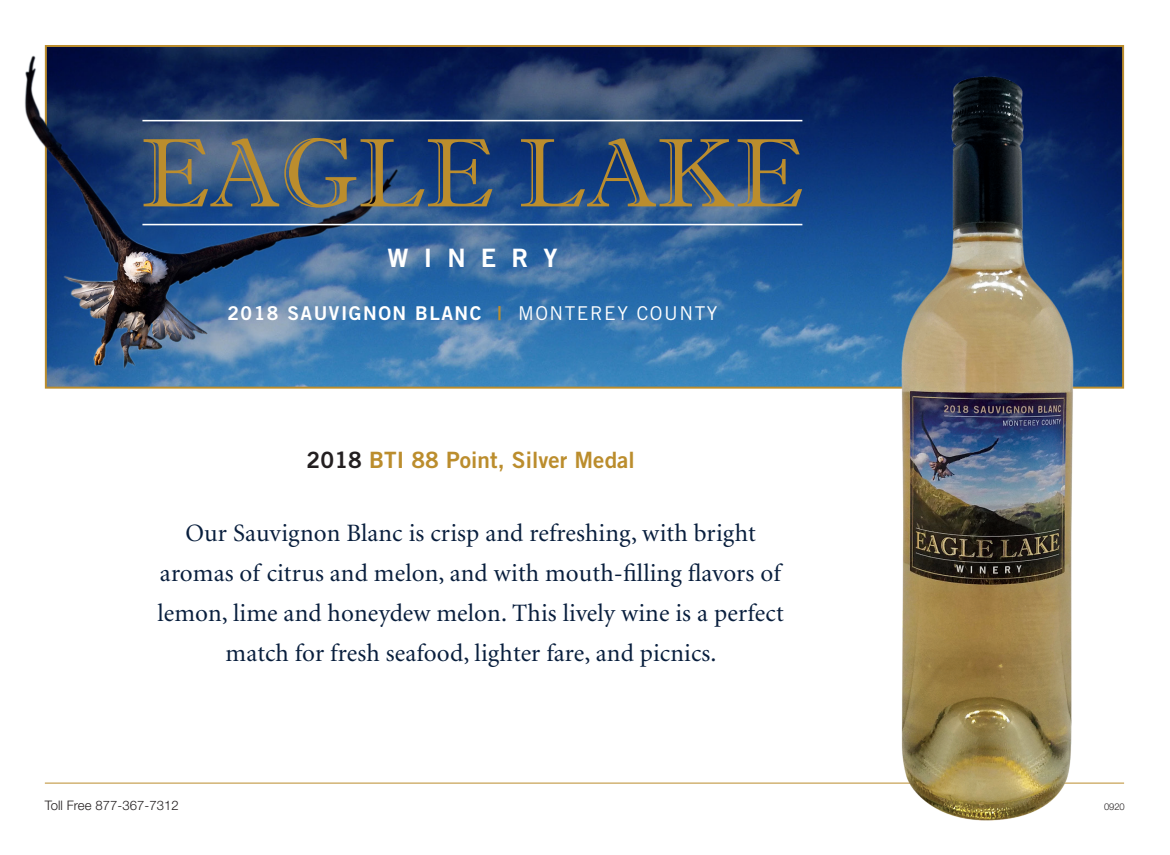
<style>
.page{position:relative;width:1170px;height:855px;background:#fff}
.page>*{position:absolute;margin:0;border:0;box-sizing:border-box;transform-origin:0 0}
.t1{font:97.5px "Imprint MT Shadow";color:#bb8d2d}
.t2{font:25.38px "Trade Gothic Bold Two";letter-spacing:.6em;color:#fff}
.Body{font:25px/40px "Minion";letter-spacing:.005em;color:#081e3d;text-align:center}
.Award{font:22.5px "Trade Gothic Bold Two";letter-spacing:.005em;color:#bb8d2d}
.t3{font:19px "Trade Gothic Bold Two";letter-spacing:.08em;color:#fff}
.t4{font:300 13.12px "Helvetica Neue";letter-spacing:.005em;color:#231f20}
.t5{font:300 9.38px "Helvetica Neue";color:#231f20}
.s1{color:#bb8d2d}
.s2{font-family:"Trade Gothic"}
.s3{color:#231f20}
</style>
<div class="page">
<hr style="left:45px;top:783px;width:1079px;height:1px;background:#bb8d2d">
<img style="left:48px;top:48px;width:1073px;height:338px">
<img style="left:24px;top:55px;width:374px;height:315px">
<hr style="left:142px;top:120px;width:660px;height:1px;background:#fff">
<hr style="left:142px;top:224px;width:660px;height:1px;background:#fff">
<img style="left:902px;top:76px;width:172px;height:744px">
<p class="t1" style="left:141px;top:116px;width:664px">EAGLE LAKE</p>
<p class="t2" style="left:387px;top:242px;width:172px">WINERY</p>
<p class="t3" style="left:227px;top:302px;width:491px">2018 SAUVIGNON BLANC <span class="s1">|</span> <span class="s2">MONTEREY COUNTY</span></p>
<p class="Award" style="left:307px;top:446px;width:330px"><span class="s3">2018</span> BTI 88 Point, Silver Medal</p>
<p class="Body" style="left:158px;top:514px;width:628px">Our Sauvignon Blanc is crisp and refreshing, with bright aromas of citrus and melon, and with mouth-filling flavors of lemon, lime and honeydew melon. This lively wine is a perfect match for fresh seafood, lighter fare, and picnics.</p>
<p class="t4" style="left:45px;top:797px;width:135px">Toll Free 877-367-7312</p>
<p class="t5" style="left:1104px;top:801px;width:22px">0920</p>
</div>
